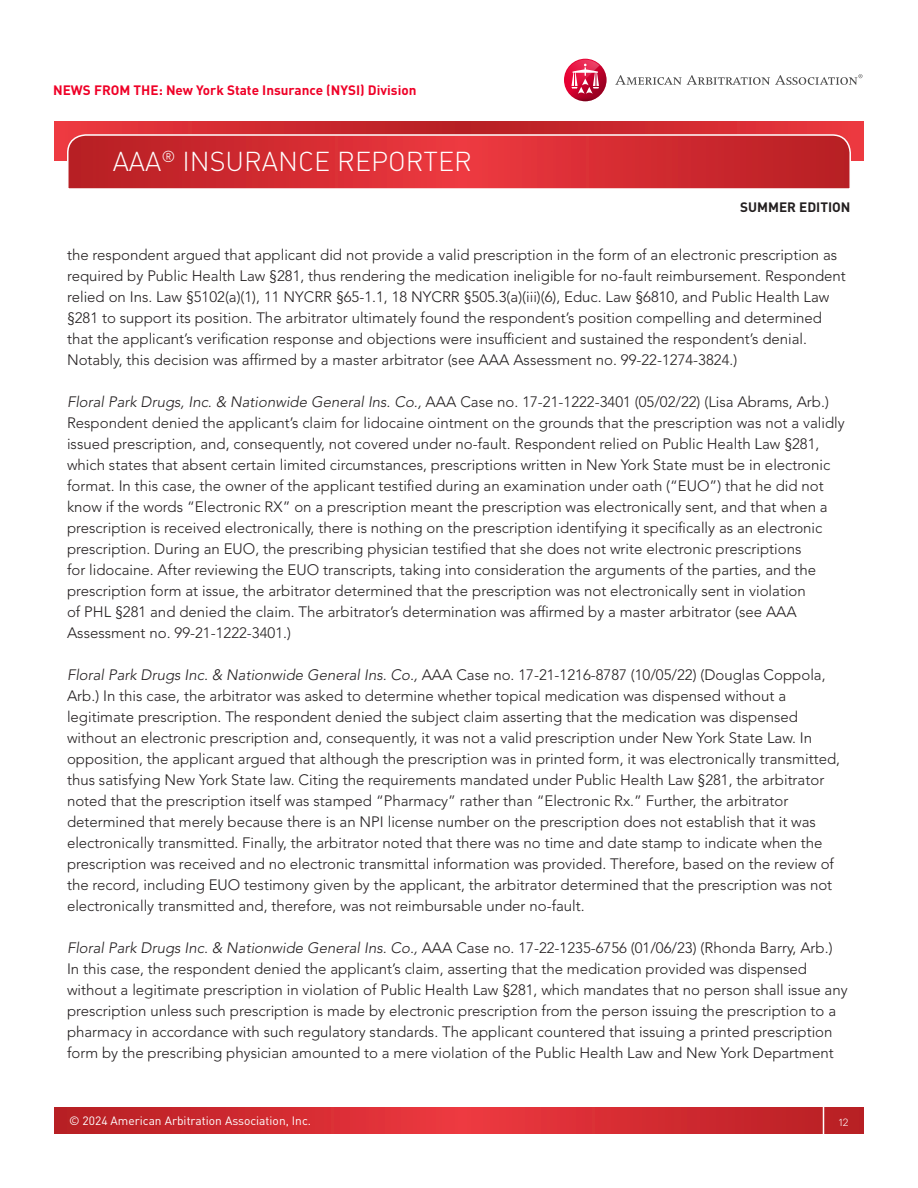
<style>
.page{position:relative;width:918px;height:1188px;background:#fff}
.page>*{position:absolute;margin:0;border:0;box-sizing:border-box;transform-origin:0 0}
.t1{font:27px "DIN Light Alternate";color:#fff}
.body{font:300 15px/21px "Avenir LT Std";color:#231f20}
.t2{font:700 13.5px "DIN";color:#ef0027}
.t3{font:700 13.5px "DIN";color:#231f20}
.t4{font:12px "DIN";color:#fff}
.t5{font:12px "DIN Light Alternate";color:#fff}
.s1{font-style:italic}
</style>
<div class="page">
<svg style="left:54px;top:1107px;width:810px;height:27px;background:#d12b31"></svg>
<hr style="left:823px;top:1094px;width:1px;height:54px;background:#fff">
<svg style="left:55px;top:122px;width:808px;height:38px;background:#d22b31"></svg>
<svg style="left:66px;top:134px;width:786px;height:55px;background:#d3343a"></svg>
<svg style="left:615px;top:74px;width:247px;height:11px"></svg>
<svg style="left:564px;top:59px;width:43px;height:42px"></svg>
<svg style="left:565px;top:60px;width:35px;height:41px"></svg>
<p class="t2" style="left:53px;top:81px;width:365px">NEWS FROM THE: New York State Insurance (NYSI) Division</p>
<h1 class="t1" style="left:113px;top:145px;width:361px">AAA<sup>®</sup> INSURANCE REPORTER</h1>
<p class="t3" style="left:740px;top:198px;width:112px">SUMMER EDITION</p>
<p class="body" style="left:67px;top:244px;width:780px">the respondent argued that applicant did not provide a valid prescription in the form of an electronic prescription as required by Public Health Law §281, thus rendering the medication ineligible for no-fault reimbursement. Respondent relied on Ins. Law §5102(a)(1), 11 NYCRR §65-1.1, 18 NYCRR §505.3(a)(iii)(6), Educ. Law §6810, and Public Health Law §281 to support its position. The arbitrator ultimately found the respondent’s position compelling and determined that the applicant’s verification response and objections were insufficient and sustained the respondent’s denial.<br>Notably, this decision was affirmed by a master arbitrator (see AAA Assessment no. 99-22-1274-3824.)</p>
<p class="body" style="left:67px;top:391px;width:779px"><span class="s1">Floral Park Drugs, Inc. &amp; Nationwide General Ins. Co.,</span> AAA Case no. 17-21-1222-3401 (05/02/22) (Lisa Abrams, Arb.)<br>Respondent denied the applicant’s claim for lidocaine ointment on the grounds that the prescription was not a validly issued prescription, and, consequently, not covered under no-fault. Respondent relied on Public Health Law §281, which states that absent certain limited circumstances, prescriptions written in New York State must be in electronic format. In this case, the owner of the applicant testified during an examination under oath (“EUO”) that he did not know if the words “Electronic RX” on a prescription meant the prescription was electronically sent, and that when a prescription is received electronically, there is nothing on the prescription identifying it specifically as an electronic prescription. During an EUO, the prescribing physician testified that she does not write electronic prescriptions<br>for lidocaine. After reviewing the EUO transcripts, taking into consideration the arguments of the parties, and the prescription form at issue, the arbitrator determined that the prescription was not electronically sent in violation<br>of PHL §281 and denied the claim. The arbitrator’s determination was affirmed by a master arbitrator (see AAA Assessment no. 99-21-1222-3401.)</p>
<p class="body" style="left:67px;top:664px;width:775px"><span class="s1">Floral Park Drugs Inc. &amp; Nationwide General Ins. Co.,</span> AAA Case no. 17-21-1216-8787 (10/05/22) (Douglas Coppola, Arb.) In this case, the arbitrator was asked to determine whether topical medication was dispensed without a legitimate prescription. The respondent denied the subject claim asserting that the medication was dispensed without an electronic prescription and, consequently, it was not a valid prescription under New York State Law. In opposition, the applicant argued that although the prescription was in printed form, it was electronically transmitted, thus satisfying New York State law. Citing the requirements mandated under Public Health Law §281, the arbitrator noted that the prescription itself was stamped “Pharmacy” rather than “Electronic Rx.” Further, the arbitrator determined that merely because there is an NPI license number on the prescription does not establish that it was electronically transmitted. Finally, the arbitrator noted that there was no time and date stamp to indicate when the prescription was received and no electronic transmittal information was provided. Therefore, based on the review of the record, including EUO testimony given by the applicant, the arbitrator determined that the prescription was not electronically transmitted and, therefore, was not reimbursable under no-fault.</p>
<p class="body" style="left:67px;top:937px;width:782px"><span class="s1">Floral Park Drugs Inc. &amp; Nationwide General Ins. Co.,</span> AAA Case no. 17-22-1235-6756 (01/06/23) (Rhonda Barry, Arb.)<br>In this case, the respondent denied the applicant’s claim, asserting that the medication provided was dispensed without a legitimate prescription in violation of Public Health Law §281, which mandates that no person shall issue any prescription unless such prescription is made by electronic prescription from the person issuing the prescription to a pharmacy in accordance with such regulatory standards. The applicant countered that issuing a printed prescription form by the prescribing physician amounted to a mere violation of the Public Health Law and New York Department</p>
<p class="t4" style="left:69px;top:1113px;width:244px">© 2024 American Arbitration Association, Inc.</p>
<p class="t5" style="left:839px;top:1114px;width:12px">12</p>
</div>
